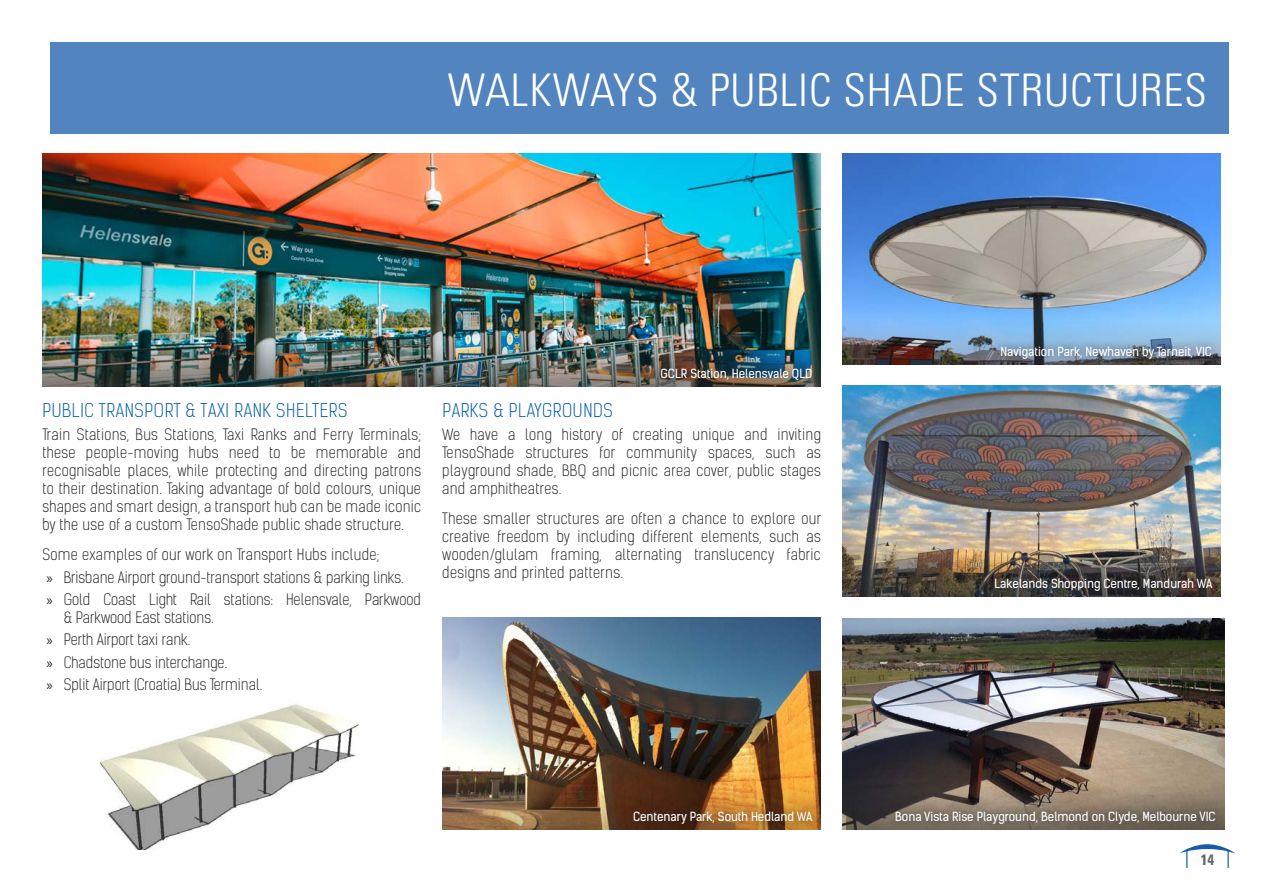
<style>
.page{position:relative;width:1263px;height:893px;background:#fff}
.page>*{position:absolute;margin:0;border:0;box-sizing:border-box;transform-origin:0 0}
.Brochure_Cover_Title{font:45px "Univers LT 47 Lt Cn";letter-spacing:.02em;color:#fff}
.PD_-_Headings{font:300 18px "Kelson Sans";letter-spacing:.035em;color:#005baa}
.Brochure_Copy{font:300 15px/18px "Kelson Sans";color:#252525;text-align:justify}
.Brochure_Copy-2{font:300 15px "Kelson Sans";letter-spacing:.02em;color:#252525}
.t1{font:15px "Univers LT 67 Bd Cn";color:#636466}
.t2{font:12px "Kelson Sans";color:#fff}
.s1{font-family:"Myriad Pro";font-weight:400}
</style>
<div class="page">
<svg style="left:1180px;top:844px;width:55px;height:24px"></svg>
<div style="left:1194px;top:850px;width:27px;height:17px;background:#fff"></div>
<img style="left:99px;top:704px;width:260px;height:145px">
<div style="left:50px;top:43px;width:1178px;height:91px;background:#5284c0"></div>
<img style="left:442px;top:618px;width:379px;height:167px">
<img style="left:43px;top:153px;width:778px;height:190px">
<img style="left:842px;top:153px;width:378px;height:167px">
<img style="left:842px;top:386px;width:378px;height:166px">
<img style="left:842px;top:618px;width:382px;height:211px">
<img style="left:43px;top:343px;width:778px;height:44px">
<div style="left:652px;top:360px;width:169px;height:29px;background:#231f20;opacity:.75"></div>
<img style="left:842px;top:320px;width:378px;height:44px">
<div style="left:992px;top:338px;width:229px;height:31px;background:#231f20;opacity:.75"></div>
<img style="left:842px;top:552px;width:378px;height:45px">
<div style="left:986px;top:570px;width:235px;height:31px;background:#231f20;opacity:.75"></div>
<svg style="left:846px;top:785px;width:378px;height:44px;background:#6b5e52"></svg>
<div style="left:886px;top:802px;width:338px;height:31px;background:#231f20;opacity:.75"></div>
<img style="left:442px;top:785px;width:379px;height:44px">
<div style="left:624px;top:802px;width:197px;height:31px;background:#231f20;opacity:.75"></div>
<p class="Brochure_Cover_Title" style="left:448px;top:63px;width:761px">WALKWAYS &amp; PUBLIC SHADE STRUCTURES</p>
<p class="PD_-_Headings" style="left:43px;top:400px;width:306px">PUBLIC TRANSPORT &amp; TAXI RANK SHELTERS</p>
<p class="Brochure_Copy" style="left:42px;top:425px;width:380px">Train Stations, Bus Stations, Taxi Ranks and Ferry Terminals; these people-moving hubs need to be memorable and recognisable places, while protecting and directing patrons to their destination. Taking advantage of bold colours, unique shapes and smart design, a transport hub can be made iconic by the use of a custom TensoShade public shade structure.</p>
<p class="Brochure_Copy-2" style="left:42px;top:546px;width:338px">Some examples of our work on Transport Hubs include;</p>
<p class="Brochure_Copy" style="left:47px;top:568px;width:358px"><span class="s1">»</span> Brisbane Airport ground-transport stations &amp; parking links.</p>
<p class="Brochure_Copy" style="left:64px;top:591px;width:359px;text-indent:-17px"><span class="s1">»</span> Gold Coast Light Rail stations: Helensvale, Parkwood &amp; Parkwood East stations.</p>
<p class="Brochure_Copy" style="left:47px;top:631px;width:145px"><span class="s1">»</span> Perth Airport taxi rank.</p>
<p class="Brochure_Copy" style="left:47px;top:653px;width:182px"><span class="s1">»</span> Chadstone bus interchange.</p>
<p class="Brochure_Copy" style="left:47px;top:675px;width:217px"><span class="s1">»</span> Split Airport (Croatia) Bus Terminal.</p>
<p class="t2" style="left:661px;top:367px;width:153px">GCLR Station, Helensvale QLD</p>
<p class="PD_-_Headings" style="left:442px;top:400px;width:172px">PARKS &amp; PLAYGROUNDS</p>
<p class="Brochure_Copy" style="left:442px;top:425px;width:380px">We have a long history of creating unique and inviting TensoShade structures for community spaces, such as playground shade, BBQ and picnic area cover, public stages and amphitheatres.</p>
<p class="Brochure_Copy" style="left:442px;top:510px;width:380px">These smaller structures are often a chance to explore our creative freedom by including different elements, such as wooden/glulam framing, alternating translucency fabric designs and printed patterns.</p>
<p class="t2" style="left:1000px;top:344px;width:213px">Navigation Park, Newhaven by Tarneit, VIC</p>
<p class="t2" style="left:994px;top:576px;width:219px">Lakelands Shopping Centre, Mandurah WA</p>
<p class="t2" style="left:633px;top:809px;width:181px">Centenary Park, South Hedland WA</p>
<p class="t2" style="left:895px;top:809px;width:322px">Bona Vista Rise Playground, Belmond on Clyde, Melbourne VIC</p>
<p class="t1" style="left:1201px;top:850px;width:15px">14</p>
</div>
